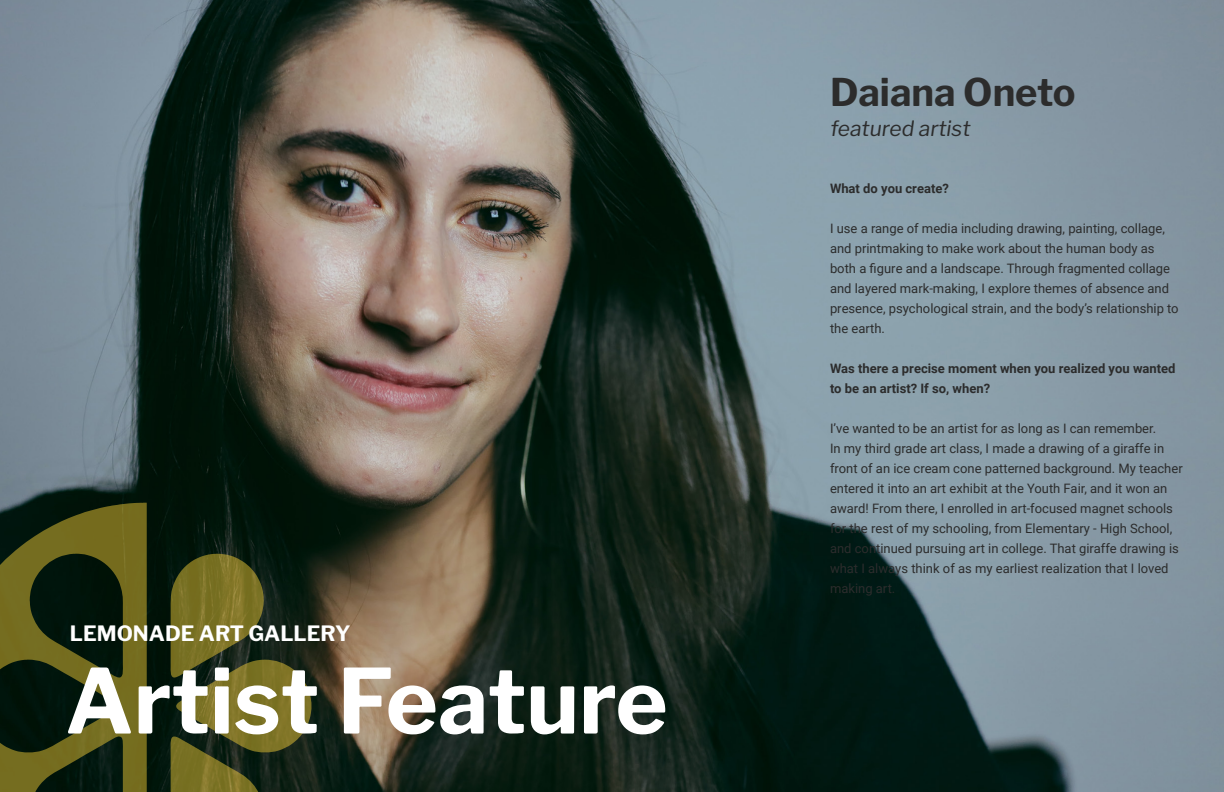
<style>
.page{position:relative;width:1224px;height:792px;background:#fff}
.page>*{position:absolute;margin:0;border:0;box-sizing:border-box;transform-origin:0 0}
.t1{font:700 89px "Libre Franklin";color:#fff}
.t2{font:700 38px "Libre Franklin";color:#2c2c2c}
.t3{font:700 21px "Libre Franklin";color:#fff}
.t4{font:italic 21px "Libre Franklin";color:#2c2c2c}
.t5{font:13px/20px "Roboto";color:#2c2c2c}
.t6{font:700 13px/20px "Roboto";color:#2c2c2c}
</style>
<div class="page">
<img style="left:0;top:0;width:1224px;height:792px">
<svg style="left:0;top:503px;width:147px;height:289px;background:#3a4015"></svg>
<svg style="left:170px;top:554px;width:142px;height:238px;background:#4e4f1e"></svg>
<h3 class="t3" style="left:70px;top:621px;width:282px">LEMONADE ART GALLERY</h3>
<h1 class="t1" style="left:65px;top:648px;width:604px">Artist Feature</h1>
<h2 class="t2" style="left:830px;top:69px;width:247px">Daiana Oneto</h2>
<h3 class="t4" style="left:830px;top:116px;width:142px">featured artist</h3>
<p class="t6" style="left:830px;top:178px;width:120px">What do you create?</p>
<p class="t5" style="left:830px;top:218px;width:350px">I use a range of media including drawing, painting, collage, and printmaking to make work about the human body as both a figure and a landscape. Through fragmented collage and layered mark-making, I explore themes of absence and presence, psychological strain, and the body’s relationship to the earth.</p>
<p class="t6" style="left:830px;top:358px;width:347px">Was there a precise moment when you realized you wanted to be an artist? If so, when?</p>
<p class="t5" style="left:830px;top:418px;width:354px">I’ve wanted to be an artist for as long as I can remember.<br>In my third grade art class, I made a drawing of a giraffe in front of an ice cream cone patterned background. My teacher entered it into an art exhibit at the Youth Fair, and it won an award! From there, I enrolled in art-focused magnet schools for the rest of my schooling, from Elementary - High School, and continued pursuing art in college. That giraffe drawing is what I always think of as my earliest realization that I loved making art.</p>
</div>
